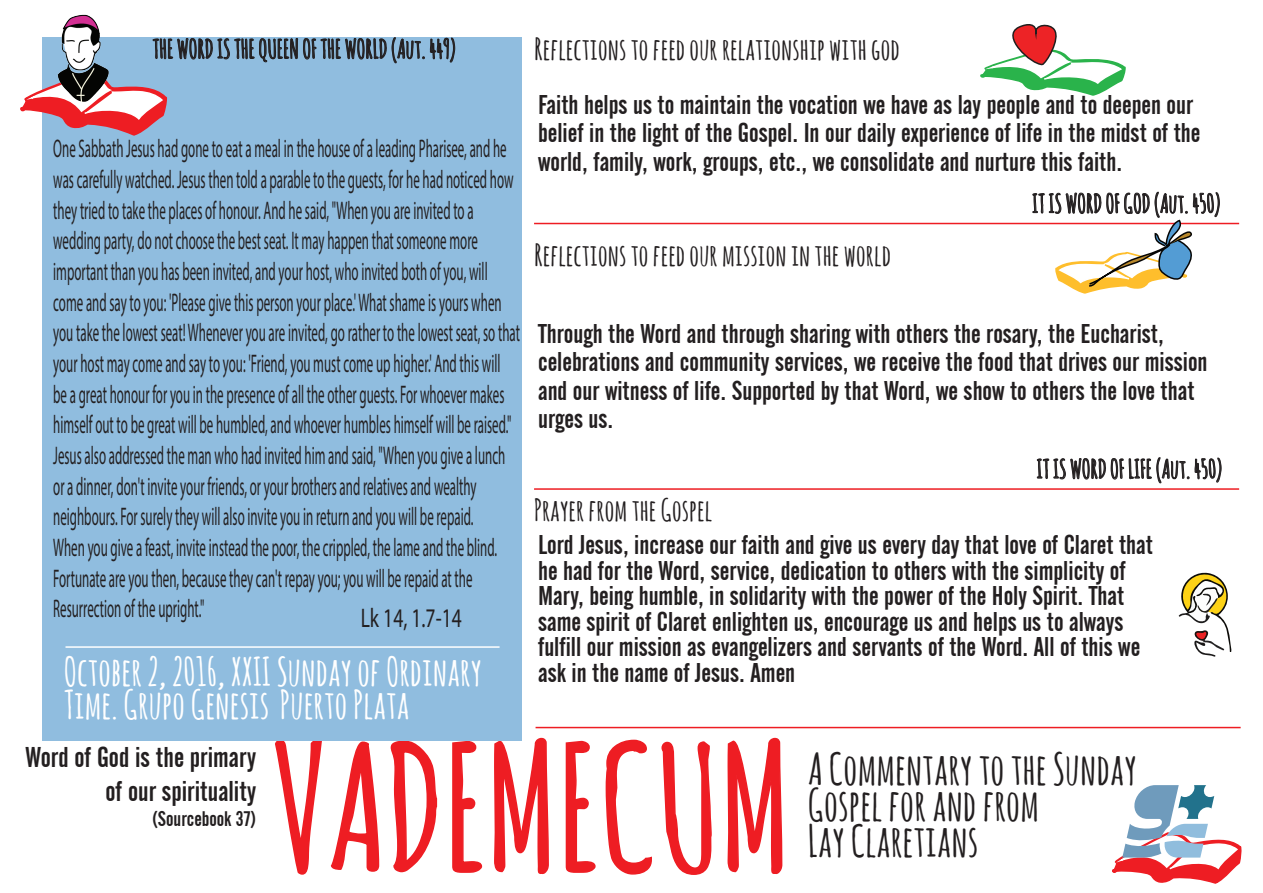
<style>
.page{position:relative;width:1263px;height:893px;background:#fff}
.page>*{position:absolute;margin:0;border:0;box-sizing:border-box;transform-origin:0 0}
.t1{font:700 171px "Amatic SC";color:#ee1d23}
.t2{font:700 43.5px/36px "Amatic SC";color:#231f20}
.t3{font:700 39px/33px "Amatic SC";color:#fff}
.t4{font:700 30px "Amatic SC";color:#231f20}
.t5{font:28.5px/34.2px "Alternate Gothic No 2 BT";color:#231f20;text-align:right}
.t6{font:27px/28.5px "Alternate Gothic No 2 BT";color:#231f20}
.t7{font:27px "Myriad Pro";color:#231f20;scale:.72 1}
.t8{font:25.5px/30.6px "Myriad Pro";color:#231f20;scale:.51 1}
.t9{font:700 25.5px "Amatic SC";color:#231f20}
.t10{font:21px "Alternate Gothic No 2 BT";color:#231f20}
</style>
<div class="page">
<svg style="left:275px;top:741px;width:47px;height:134px"></svg>
<svg style="left:330px;top:741px;width:50px;height:131px"></svg>
<svg style="left:390px;top:741px;width:48px;height:132px"></svg>
<svg style="left:452px;top:741px;width:31px;height:132px"></svg>
<svg style="left:494px;top:737px;width:55px;height:137px"></svg>
<svg style="left:565px;top:740px;width:31px;height:133px"></svg>
<svg style="left:605px;top:739px;width:47px;height:136px"></svg>
<svg style="left:661px;top:741px;width:51px;height:134px"></svg>
<svg style="left:727px;top:737px;width:56px;height:137px"></svg>
<div style="left:42px;top:38px;width:479px;height:703px;background:#90bddf"></div>
<svg style="left:20px;top:37px;width:435px;height:99px"></svg>
<svg style="left:1036px;top:457px;width:186px;height:27px"></svg>
<hr style="left:534px;top:223px;width:705px;height:1px;background:#ee1d23">
<hr style="left:534px;top:488px;width:705px;height:2px;background:#ee1d23">
<hr style="left:536px;top:727px;width:704px;height:1px;background:#ee1d23">
<svg style="left:1032px;top:191px;width:188px;height:103px"></svg>
<svg style="left:980px;top:24px;width:146px;height:72px"></svg>
<hr style="left:65px;top:646px;width:434px;height:2px;background:#fff">
<svg style="left:1112px;top:785px;width:130px;height:99px"></svg>
<img style="left:53px;top:14px;width:62px;height:92px">
<svg style="left:1178px;top:572px;width:54px;height:85px"></svg>
<p class="t9" style="left:152px;top:31px;width:305px">THE WORD IS THE QUEEN OF THE WORLD (Aut. 449)</p>
<p class="t8" style="left:53px;top:133px;width:917px">One Sabbath Jesus had gone to eat a meal in the house of a leading Pharisee, and he was carefully watched. Jesus then told a parable to the guests, for he had noticed how they tried to take the places of honour. And he said, "When you are invited to a wedding party, do not choose the best seat. It may happen that someone more important than you has been invited, and your host, who invited both of you, will come and say to you: 'Please give this person your place.' What shame is yours when you take the lowest seat! Whenever you are invited, go rather to the lowest seat, so that your host may come and say to you: 'Friend, you must come up higher.' And this will be a great honour for you in the presence of all the other guests. For whoever makes himself out to be great will be humbled, and whoever humbles himself will be raised." Jesus also addressed the man who had invited him and said, "When you give a lunch or a dinner, don't invite your friends, or your brothers and relatives and wealthy neighbours. For surely they will also invite you in return and you will be repaid.<br>When you give a feast, invite instead the poor, the crippled, the lame and the blind.<br>Fortunate are you then, because they can't repay you; you will be repaid at the Resurrection of the upright."</p>
<p class="t7" style="left:361px;top:602px;width:142px">Lk 14, 1.7-14</p>
<h3 class="t3" style="left:64px;top:654px;width:419px">October 2, 2016, XXII Sunday of Ordinary<br>Time. Grupo Genesis Puerto Plata</h3>
<p class="t4" style="left:534px;top:28px;width:367px">Reflections to feed our relationship with god</p>
<p class="t6" style="left:538px;top:90px;width:664px">Faith helps us to maintain the vocation we have as lay people and to deepen our belief in the light of the Gospel. In our daily experience of life in the midst of the world, family, work, groups, etc., we consolidate and nurture this faith.</p>
<p class="t4" style="left:534px;top:233px;width:359px">Reflections to feed our mission in the world</p>
<p class="t9" style="left:1032px;top:185px;width:190px">IT IS WORD OF GOD (Aut. 450)</p>
<p class="t6" style="left:538px;top:319px;width:671px">Through the Word and through sharing with others the rosary, the Eucharist, celebrations and community services, we receive the food that drives our mission and our witness of life. Supported by that Word, we show to others the love that urges us.</p>
<p class="t4" style="left:534px;top:488px;width:180px">Prayer from the Gospel</p>
<p class="t9" style="left:1036px;top:451px;width:187px">IT IS WORD OF LIFE (Aut. 450)</p>
<p class="t6" style="left:538px;top:532px;width:616px;line-height:25.5px">Lord Jesus, increase our faith and give us every day that love of Claret that he had for the Word, service, dedication to others with the simplicity of Mary, being humble, in solidarity with the power of the Holy Spirit. That same spirit of Claret enlighten us, encourage us and helps us to always fulfill our mission as evangelizers and servants of the Word. All of this we ask in the name of Jesus. Amen</p>
<p class="t5" style="left:26px;top:740px;width:232px">Word of God is the primary of our spirituality</p>
<p class="t10" style="left:152px;top:807px;width:105px">(Sourcebook 37)</p>
<h1 class="t1" style="left:271px;top:686px;width:521px">VADEMECUM</h1>
<h2 class="t2" style="left:808px;top:750px;width:331px">A Commentary to the Sunday<br>Gospel for and from<br>Lay Claretians</h2>
</div>
